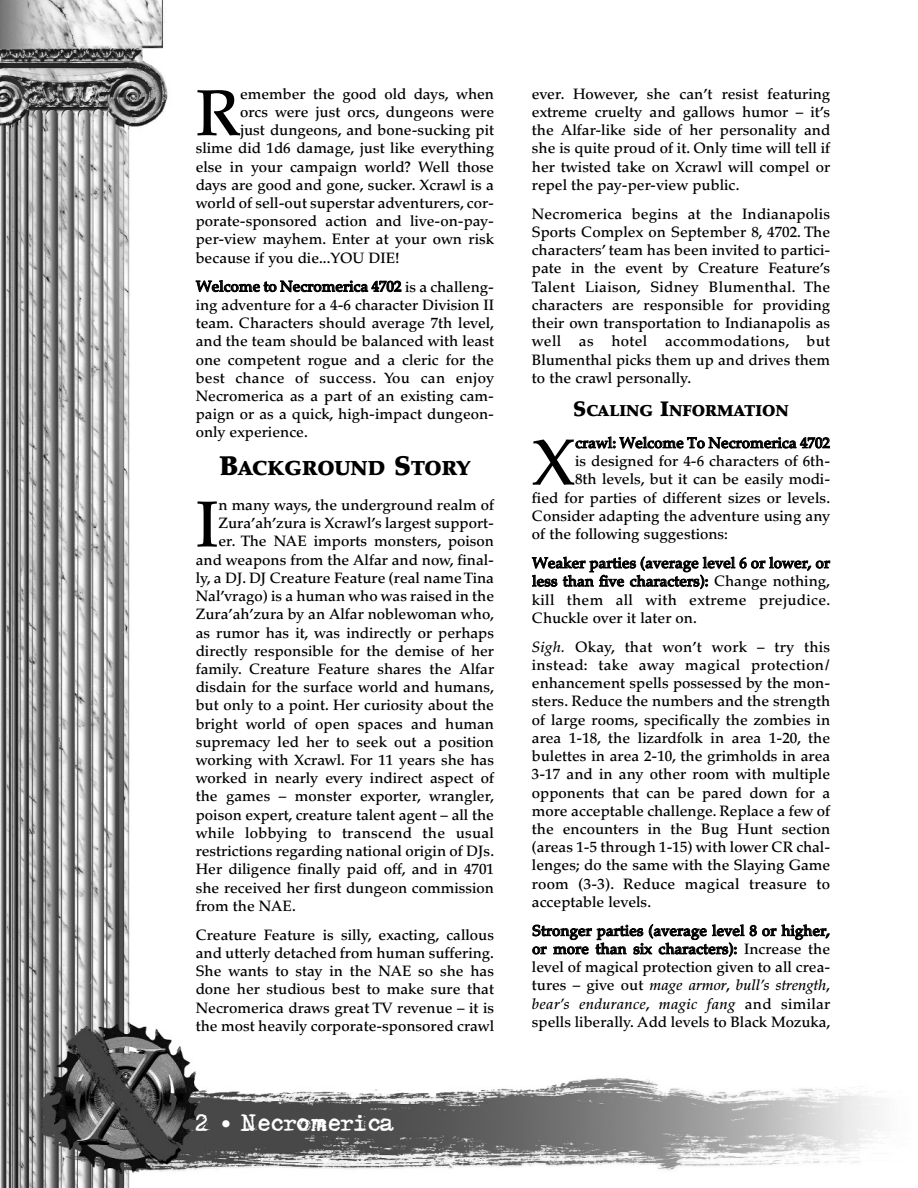
<style>
.page{position:relative;width:918px;height:1188px;background:#fff}
.page>*{position:absolute;margin:0;border:0;box-sizing:border-box;transform-origin:0 0}
.t1{font:500 64.8px "Palatino";color:#000}
.t2{font:21px "Adler";color:#fff}
.t3{font:900 20.25px "Palatino";color:#000}
.t4{font:900 15.75px "Palatino";color:#000}
.t5{font:500 15px/18.1px "Palatino";color:#000;text-align:justify}
.t6{font:500 15px "Palatino";letter-spacing:.02em;color:#000}
.s1{font-size:27px}
.s2{font-family:"Palatino";font-weight:500}
.s3{font-size:21px}
.s4{font-style:italic}
</style>
<div class="page">
<img style="left:0;top:0;width:883px;height:1188px">
<h1 class="t1" style="left:196px;top:75px;width:46px">R</h1>
<p class="t5" style="left:240px;top:85px;width:256px">emember the good old days, when</p>
<p class="t5" style="left:240px;top:103px;width:256px">orcs were just orcs, dungeons were</p>
<p class="t5" style="left:240px;top:121px;width:256px">just dungeons, and bone-sucking pit</p>
<p class="t5" style="left:196px;top:139px;width:300px">slime did 1d6 damage, just like everything</p>
<p class="t5" style="left:196px;top:158px;width:300px">else in your campaign world? Well those</p>
<p class="t5" style="left:196px;top:176px;width:300px">days are good and gone, sucker. Xcrawl is a</p>
<p class="t5" style="left:196px;top:194px;width:300px">world of sell-out superstar adventurers, cor-</p>
<p class="t5" style="left:196px;top:212px;width:300px">porate-sponsored action and live-on-pay-</p>
<p class="t5" style="left:196px;top:231px;width:300px">per-view mayhem. Enter at your own risk</p>
<p class="t5" style="left:196px;top:249px;width:205px">because if you die...YOU DIE!</p>
<p class="t5" style="left:196px;top:277px;width:300px">Welcome to Necromerica 4702 is a challeng&shy;ing adventure for a 4-6 character Division II team. Characters should average 7th level, and the team should be balanced with least one competent rogue and a cleric for the best chance of success. You can enjoy Necromerica as a part of an existing cam&shy;paign or as a quick, high-impact dungeon&shy;only experience.</p>
<h3 class="t3" style="left:219px;top:456px;width:253px"><span class="s1">B</span>ACKGROUND <span class="s1">S</span>TORY</h3>
<h1 class="t1" style="left:196px;top:486px;width:24px">I</h1>
<p class="t5" style="left:218px;top:496px;width:277px">n many ways, the underground realm of</p>
<p class="t5" style="left:218px;top:514px;width:277px">Zura’ah’zura is Xcrawl’s largest support-</p>
<p class="t5" style="left:218px;top:533px;width:277px">er. The NAE imports monsters, poison</p>
<p class="t5" style="left:196px;top:551px;width:300px">and weapons from the Alfar and now, final-</p>
<p class="t5" style="left:196px;top:569px;width:300px">ly, a DJ. DJ Creature Feature (real name Tina</p>
<p class="t5" style="left:196px;top:587px;width:300px">Nal’vrago) is a human who was raised in the</p>
<p class="t5" style="left:196px;top:605px;width:300px">Zura’ah’zura by an Alfar noblewoman who,</p>
<p class="t5" style="left:196px;top:624px;width:300px">as rumor has it, was indirectly or perhaps</p>
<p class="t5" style="left:196px;top:642px;width:300px">directly responsible for the demise of her</p>
<p class="t5" style="left:196px;top:660px;width:300px">family. Creature Feature shares the Alfar</p>
<p class="t5" style="left:196px;top:678px;width:300px">disdain for the surface world and humans,</p>
<p class="t5" style="left:196px;top:696px;width:300px">but only to a point. Her curiosity about the</p>
<p class="t5" style="left:196px;top:715px;width:300px">bright world of open spaces and human</p>
<p class="t5" style="left:196px;top:733px;width:300px">supremacy led her to seek out a position</p>
<p class="t5" style="left:196px;top:751px;width:300px">working with Xcrawl. For 11 years she has</p>
<p class="t5" style="left:196px;top:769px;width:300px">worked in nearly every indirect aspect of</p>
<p class="t5" style="left:196px;top:788px;width:300px">the games – monster exporter, wrangler,</p>
<p class="t5" style="left:196px;top:806px;width:300px">poison expert, creature talent agent – all the</p>
<p class="t6" style="left:196px;top:824px;width:300px">while lobbying to transcend the usual</p>
<p class="t5" style="left:196px;top:842px;width:300px">restrictions regarding national origin of DJs.</p>
<p class="t5" style="left:196px;top:860px;width:300px">Her diligence finally paid off, and in 4701</p>
<p class="t5" style="left:196px;top:879px;width:300px">she received her first dungeon commission</p>
<p class="t5" style="left:196px;top:897px;width:102px">from the NAE.</p>
<p class="t5" style="left:196px;top:926px;width:300px">Creature Feature is silly, exacting, callous and utterly detached from human suffering.<br>She wants to stay in the NAE so she has done her studious best to make sure that Necromerica draws great TV revenue – it is the most heavily corporate-sponsored crawl</p>
<h2 class="t2" style="left:196px;top:1114px;width:200px">2 <span class="s2">•</span> Necromerica</h2>
<p class="t5" style="left:532px;top:85px;width:300px">ever. However, she can’t resist featuring extreme cruelty and gallows humor – it’s the Alfar-like side of her personality and she is quite proud of it. Only time will tell if her twisted take on Xcrawl will compel or repel the pay-per-view public.</p>
<p class="t5" style="left:532px;top:205px;width:300px">Necromerica begins at the Indianapolis Sports Complex on September 8, 4702. The characters’ team has been invited to partici&shy;pate in the event by Creature Feature’s Talent Liaison, Sidney Blumenthal. The characters are responsible for providing their own transportation to Indianapolis as well as hotel accommodations, but Blumenthal picks them up and drives them to the crawl personally.</p>
<p class="t4" style="left:573px;top:401px;width:217px"><span class="s3">S</span>CALING <span class="s3">I</span>NFORMATION</p>
<h1 class="t1" style="left:532px;top:424px;width:45px">X</h1>
<p class="t5" style="left:575px;top:434px;width:256px">crawl: Welcome To Necromerica 4702</p>
<p class="t5" style="left:575px;top:452px;width:257px">is designed for 4-6 characters of 6th-</p>
<p class="t5" style="left:575px;top:471px;width:257px">8th levels, but it can be easily modi-</p>
<p class="t5" style="left:532px;top:489px;width:300px">fied for parties of different sizes or levels.</p>
<p class="t5" style="left:532px;top:507px;width:300px">Consider adapting the adventure using any</p>
<p class="t5" style="left:532px;top:525px;width:198px">of the following suggestions:</p>
<p class="t5" style="left:532px;top:554px;width:300px">Weaker parties (average level 6 or lower, or less than five characters): Change nothing, kill them all with extreme prejudice.<br>Chuckle over it later on.</p>
<p class="t5" style="left:532px;top:638px;width:300px"><span class="s4">Sigh.</span> Okay, that won’t work – try this instead: take away magical protection/ enhancement spells possessed by the mon&shy;sters. Reduce the numbers and the strength of large rooms, specifically the zombies in area 1-18, the lizardfolk in area 1-20, the bulettes in area 2-10, the grimholds in area 3-17 and in any other room with multiple opponents that can be pared down for a more acceptable challenge. Replace a few of the encounters in the Bug Hunt section (areas 1-5 through 1-15) with lower CR chal&shy;lenges; do the same with the Slaying Game room (3-3). Reduce magical treasure to acceptable levels.</p>
<p class="t5" style="left:532px;top:922px;width:300px">Stronger parties (average level 8 or higher, or more than six characters): Increase the level of magical protection given to all crea&shy;tures – give out <span class="s4">mage armor</span>, <span class="s4">bull’s strength</span>, <span class="s4">bear’s endurance</span>, <span class="s4">magic fang</span> and similar spells liberally. Add levels to Black Mozuka,</p>
</div>
